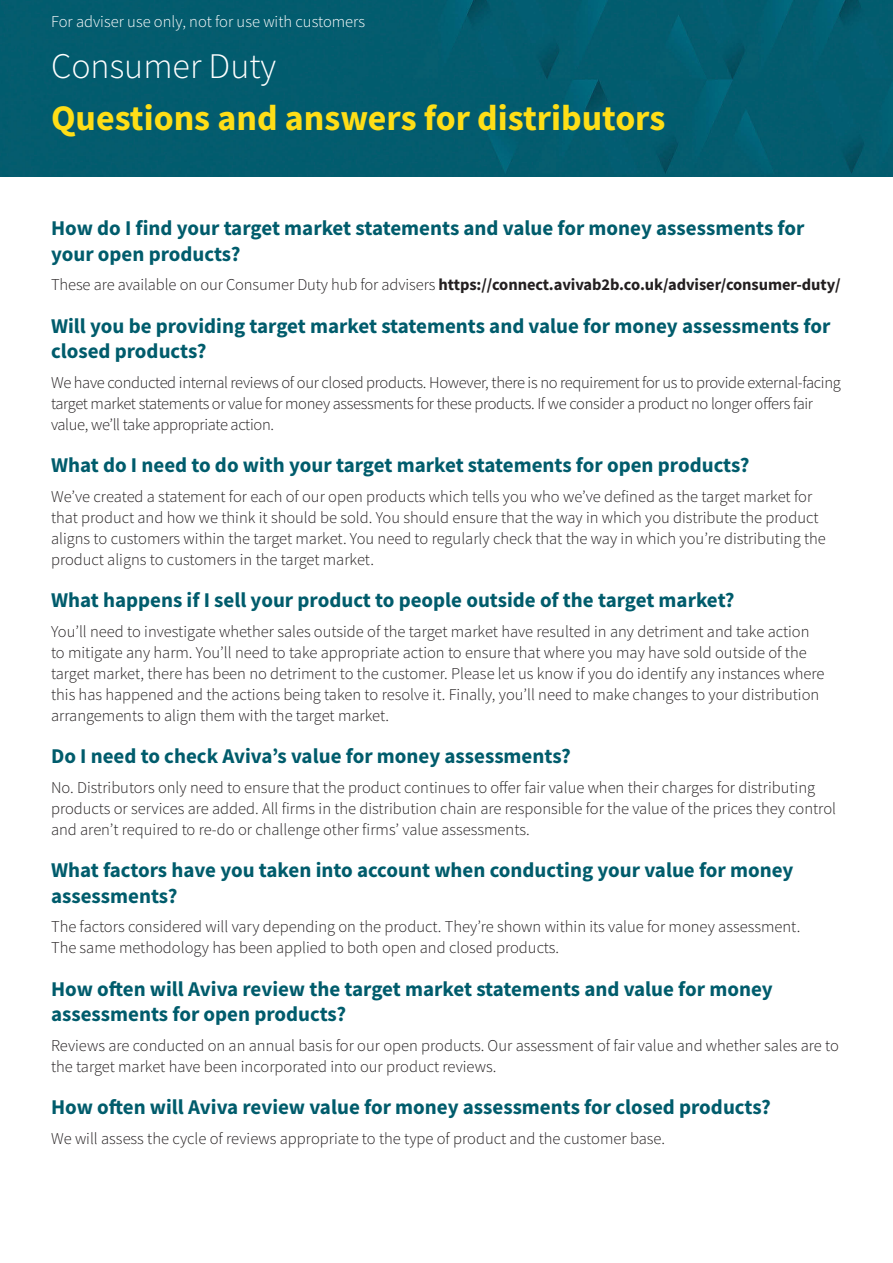
<style>
.page{position:relative;width:893px;height:1263px;background:#fff}
.page>*{position:absolute;margin:0;border:0;box-sizing:border-box;transform-origin:0 0}
.t1{font:700 36px "Source Sans Pro";color:#ffde17}
.t2{font:300 36px "Source Sans Pro";color:#fff}
.t3{font:700 21px/25.5px "Source Sans Pro";color:#005c6c}
.t4{font:300 16.5px/21px "Source Sans Pro";color:#231f20}
.t5{font:300 16.5px/21px "Source Sans Pro";letter-spacing:-.02em;color:#231f20}
.t6{font:700 16.5px "Source Sans Pro";letter-spacing:-.005em;color:#231f20}
.t7{font:300 16.5px "Source Sans Pro";color:#fff}
.s1{font-weight:300}
</style>
<div class="page">
<div style="left:0;top:0;width:893px;height:176px;background:#035c6e"></div>
<p class="t7" style="left:51px;top:12px;width:316px">For adviser use only, not for use with customers</p>
<h1 class="t2" style="left:51px;top:44px;width:227px">Consumer Duty</h1>
<h1 class="t1" style="left:51px;top:93px;width:616px">Questions and answers for distributors</h1>
<p class="t3" style="left:51px;top:215px;width:755px">How do I find your target market statements and value for money assessments for your open products?</p>
<p class="t6" style="left:51px;top:274px;width:791px"><span class="s1">These are available on our Consumer Duty hub for advisers</span> https://connect.avivab2b.co.uk/adviser/consumer-duty/</p>
<p class="t3" style="left:51px;top:313px;width:781px">Will you be providing target market statements and value for money assessments for closed products?</p>
<p class="t5" style="left:51px;top:372px;width:791px">We have conducted internal reviews of our closed products. However, there is no requirement for us to provide external-facing target market statements or value for money assessments for these products. If we consider a product no longer offers fair value, we’ll take appropriate action.</p>
<p class="t3" style="left:51px;top:452px;width:700px">What do I need to do with your target market statements for open products?</p>
<p class="t4" style="left:51px;top:486px;width:776px">We’ve created a statement for each of our open products which tells you who we’ve defined as the target market for that product and how we think it should be sold. You should ensure that the way in which you distribute the product aligns to customers within the target market. You need to regularly check that the way in which you’re distributing the product aligns to customers in the target market.</p>
<p class="t3" style="left:51px;top:587px;width:685px">What happens if I sell your product to people outside of the target market?</p>
<p class="t4" style="left:51px;top:621px;width:775px">You’ll need to investigate whether sales outside of the target market have resulted in any detriment and take action to mitigate any harm. You’ll need to take appropriate action to ensure that where you may have sold outside of the target market, there has been no detriment to the customer. Please let us know if you do identify any instances where this has happened and the actions being taken to resolve it. Finally, you’ll need to make changes to your distribution arrangements to align them with the target market.</p>
<p class="t3" style="left:51px;top:743px;width:521px">Do I need to check Aviva’s value for money assessments?</p>
<p class="t4" style="left:51px;top:777px;width:787px">No. Distributors only need to ensure that the product continues to offer fair value when their charges for distributing products or services are added. All firms in the distribution chain are responsible for the value of the prices they control and aren’t required to re-do or challenge other firms’ value assessments.</p>
<p class="t3" style="left:51px;top:857px;width:744px">What factors have you taken into account when conducting your value for money assessments?</p>
<p class="t4" style="left:51px;top:916px;width:751px">The factors considered will vary depending on the product. They’re shown within its value for money assessment.<br>The same methodology has been applied to both open and closed products.</p>
<p class="t3" style="left:51px;top:976px;width:723px">How often will Aviva review the target market statements and value for money assessments for open products?</p>
<p class="t4" style="left:51px;top:1035px;width:789px">Reviews are conducted on an annual basis for our open products. Our assessment of fair value and whether sales are to the target market have been incorporated into our product reviews.</p>
<p class="t3" style="left:51px;top:1094px;width:721px">How often will Aviva review value for money assessments for closed products?</p>
<p class="t4" style="left:51px;top:1128px;width:615px">We will assess the cycle of reviews appropriate to the type of product and the customer base.</p>
</div>
